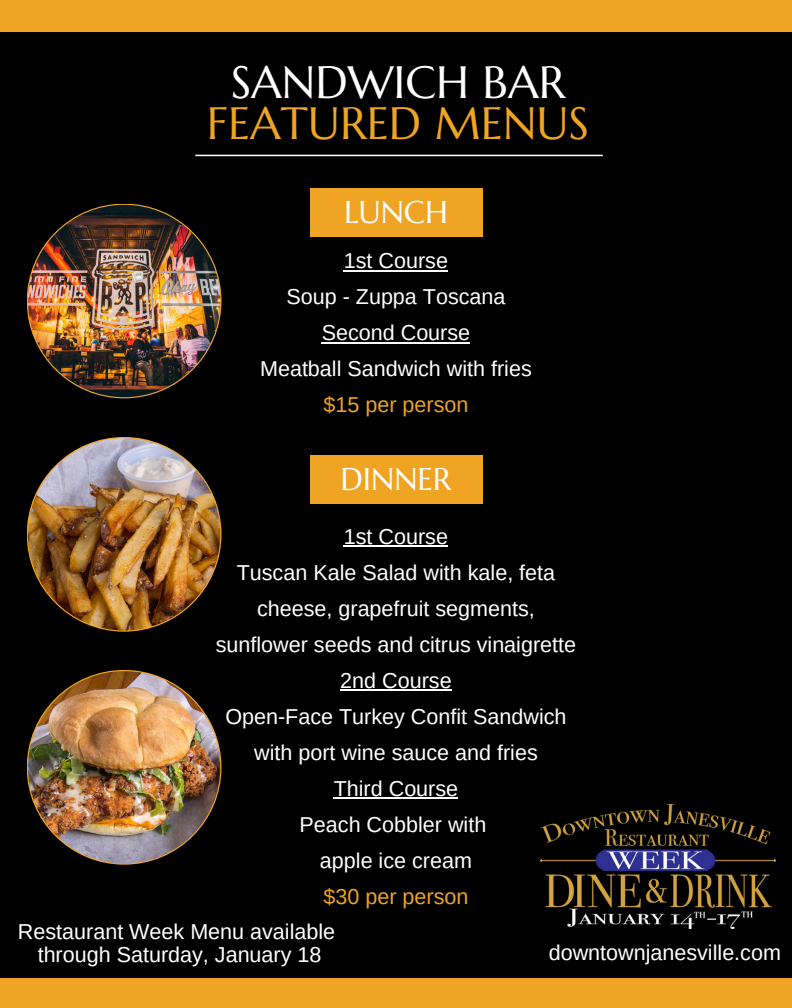
<style>
.page{position:relative;width:792px;height:1008px;background:#000}
.page>*{position:absolute;margin:0;border:0;box-sizing:border-box;transform-origin:0 0}
.t1{font:45.3px/40.5px "Marcellus";color:#efa423;text-align:center}
.t2{font:31.4px "Marcellus";color:#fff}
.t3{font:21.5px/36px "Arimo";color:#fff;text-align:center}
.t4{font:21.5px "Arimo";color:#efa423}
.s1{color:#fff}
</style>
<div class="page">
<div style="left:0;top:979px;width:792px;height:29px;background:#efa423"></div>
<div style="left:0;top:0;width:792px;height:31px;background:#efa423"></div>
<img style="left:28px;top:205px;width:192px;height:192px;border-radius:50%">
<img style="left:28px;top:438px;width:192px;height:193px;border-radius:50%">
<img style="left:540px;top:805px;width:236px;height:124px">
<hr style="left:195px;top:155px;width:408px;height:1px;background:#fff">
<img style="left:28px;top:671px;width:192px;height:193px;border-radius:50%">
<div style="left:310px;top:188px;width:172px;height:48px;background:#efa423"></div>
<div style="left:310px;top:455px;width:172px;height:49px;background:#efa423"></div>
<hr style="left:344px;top:270px;width:104px;height:1px;background:#fff">
<hr style="left:322px;top:342px;width:148px;height:1px;background:#fff">
<hr style="left:344px;top:545px;width:104px;height:2px;background:#fff">
<hr style="left:340px;top:689px;width:112px;height:2px;background:#fff">
<hr style="left:334px;top:797px;width:124px;height:2px;background:#fff">
<p class="t1" style="left:207px;top:62px;width:384px"><span class="s1">SANDWICH BAR<br></span>FEATURED MENUS</p>
<p class="t2" style="left:344px;top:192px;width:105px">LUNCH</p>
<p class="t3" style="left:344px;top:243px;width:106px">1st Course</p>
<p class="t3" style="left:286px;top:279px;width:221px">Soup - Zuppa Toscana</p>
<p class="t3" style="left:322px;top:315px;width:150px">Second Course</p>
<p class="t3" style="left:260px;top:351px;width:273px">Meatball Sandwich with fries</p>
<h2 class="t4" style="left:324px;top:393px;width:146px">$15 per person</h2>
<p class="t2" style="left:341px;top:460px;width:112px">DINNER</p>
<p class="t3" style="left:344px;top:518px;width:106px">1st Course</p>
<p class="t3" style="left:216px;top:554px;width:362px">Tuscan Kale Salad with kale, feta cheese, grapefruit segments, sunflower seeds and citrus vinaigrette</p>
<p class="t3" style="left:340px;top:662px;width:113px">2nd Course</p>
<p class="t3" style="left:225px;top:698px;width:343px">Open-Face Turkey Confit Sandwich with port wine sauce and fries</p>
<p class="t3" style="left:334px;top:770px;width:126px">Third Course</p>
<p class="t3" style="left:300px;top:806px;width:188px">Peach Cobbler with</p>
<p class="t3" style="left:320px;top:842px;width:154px">apple ice cream</p>
<p class="t4" style="left:324px;top:884px;width:146px">$30 per person</p>
<p class="t3" style="left:18px;top:914px;width:319px">Restaurant Week Menu available</p>
<p class="t3" style="left:38px;top:937px;width:285px">through Saturday, January 18</p>
<p class="t3" style="left:549px;top:935px;width:234px">downtownjanesville.com</p>
</div>
